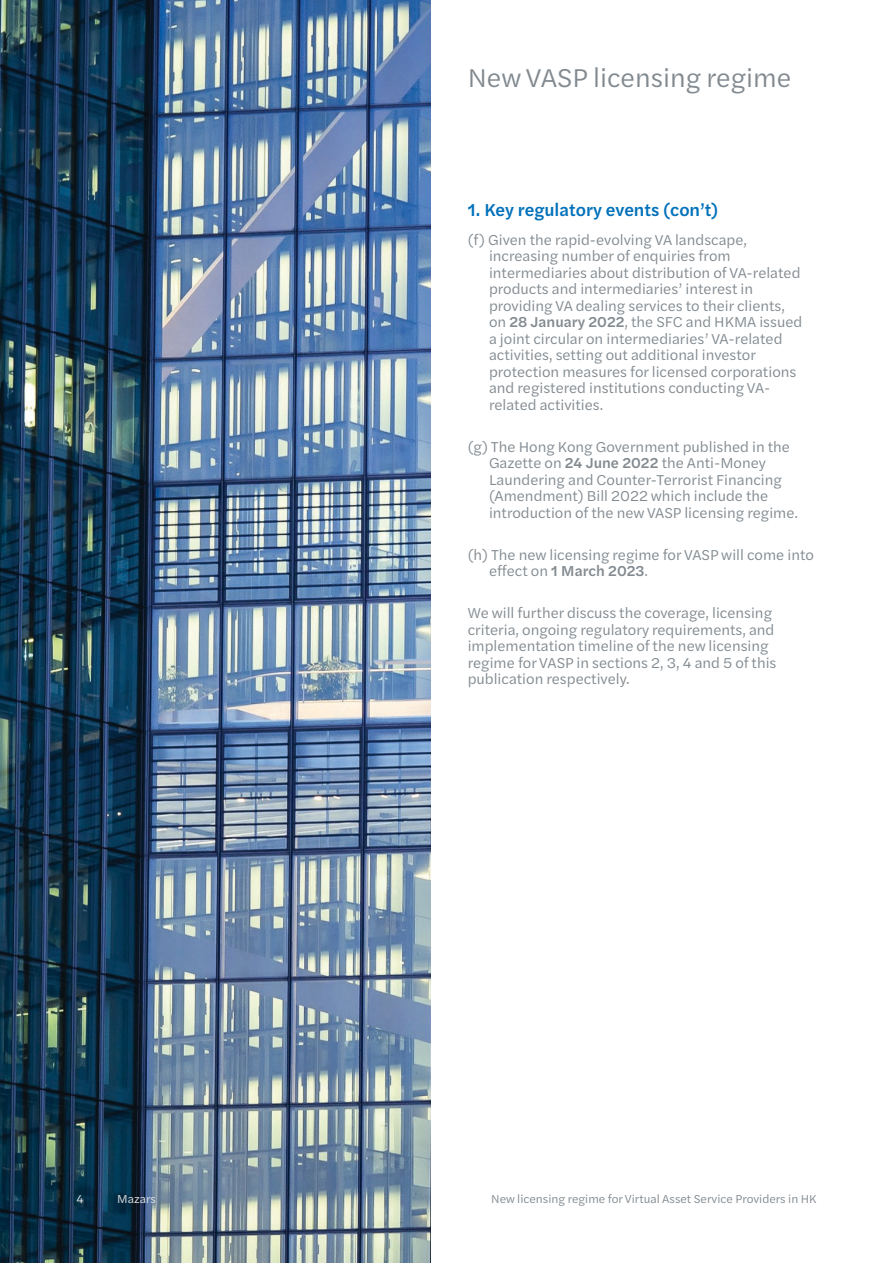
<style>
.page{position:relative;width:893px;height:1263px;background:#fff}
.page>*{position:absolute;margin:0;border:0;box-sizing:border-box;transform-origin:0 0}
.Page_subtitle{font:27px "Halyard Text";color:#828a90}
.Body_text{font:500 18px "Halyard Text";color:#0071ba}
.Body_text-2{font:15px/16.5px "Halyard Text";color:#828a90}
.Footer_text{font:12px "Halyard Text";color:#828a90}
.Footer_text-2{font:12px "Halyard Text";color:#e0e3e3}
.s1{font-weight:500}
</style>
<div class="page">
<img style="left:0;top:0;width:431px;height:1263px">
<p class="Page_subtitle" style="left:468px;top:58px;width:325px">New VASP licensing regime</p>
<p class="Body_text" style="left:468px;top:197px;width:252px">1. Key regulatory events (con’t)</p>
<p class="Body_text-2" style="left:489px;top:231px;width:315px;text-indent:-21px">(f) Given the rapid-evolving VA landscape, increasing number of enquiries from intermediaries about distribution of VA-related products and intermediaries’ interest in providing VA dealing services to their clients, on <span class="s1">28 January 2022</span>, the SFC and HKMA issued a joint circular on intermediaries’ VA-related activities, setting out additional investor protection measures for licensed corporations and registered institutions conducting VA&shy;related activities.</p>
<p class="Body_text-2" style="left:489px;top:438px;width:311px;text-indent:-21px">(g) The Hong Kong Government published in the Gazette on <span class="s1">24 June 2022</span> the Anti-Money Laundering and Counter-Terrorist Financing (Amendment) Bill 2022 which include the introduction of the new VASP licensing regime.</p>
<p class="Body_text-2" style="left:489px;top:546px;width:326px;text-indent:-21px">(h) The new licensing regime for VASP will come into effect on <span class="s1">1 March 2023</span>.</p>
<p class="Body_text-2" style="left:468px;top:604px;width:310px">We will further discuss the coverage, licensing criteria, ongoing regulatory requirements, and implementation timeline of the new licensing regime for VASP in sections 2, 3, 4 and 5 of this publication respectively.</p>
<p class="Footer_text-2" style="left:77px;top:1190px;width:9px">4</p>
<p class="Footer_text-2" style="left:117px;top:1190px;width:40px">Mazars</p>
<p class="Footer_text" style="left:491px;top:1190px;width:327px">New licensing regime for Virtual Asset Service Providers in HK</p>
</div>
